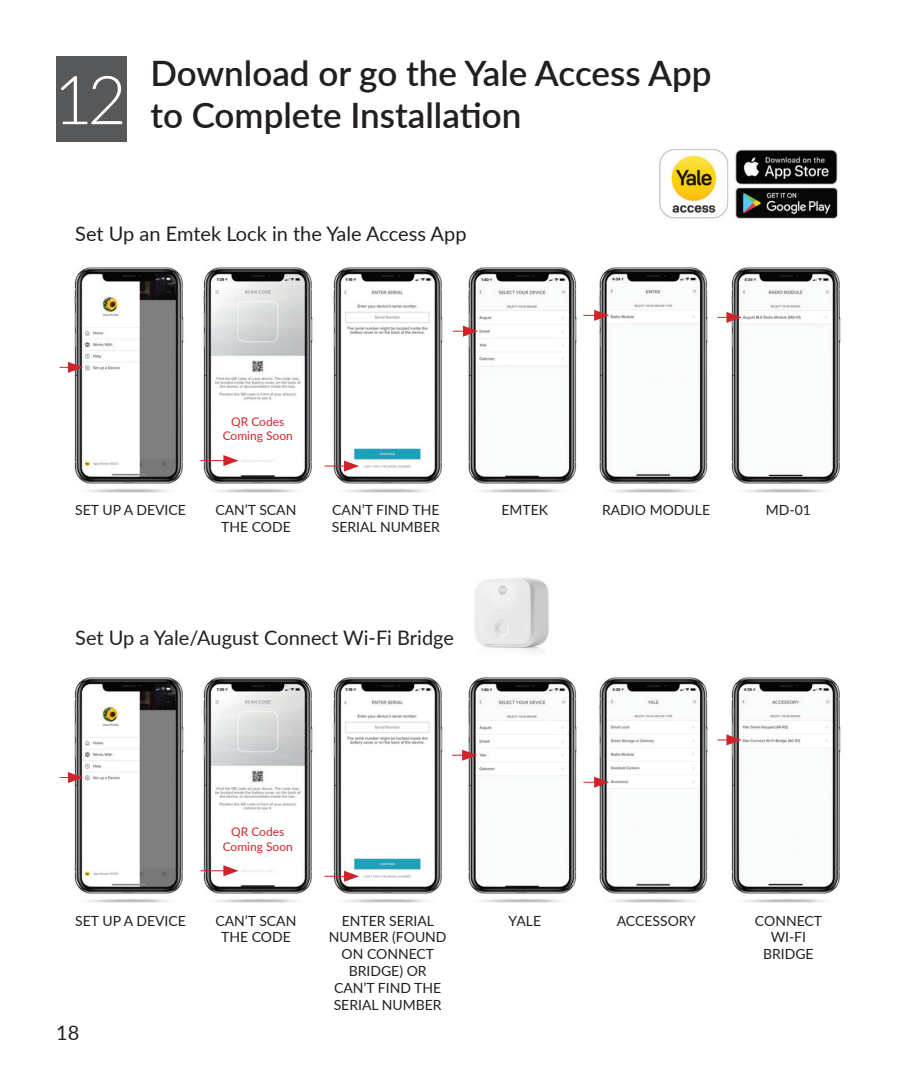
<style>
.page{position:relative;width:900px;height:1080px;background:#fff}
.page>*{position:absolute;margin:0;border:0;box-sizing:border-box;transform-origin:0 0}
.t1{font:300 67.5px "Lato";color:#fff}
.t2{font:600 35px "Lato";color:#231f20}
.t3{font:20px "Lato";color:#231f20}
.t4{font:14px/16.8px "Lato";color:#231f20;text-align:center}
.t5{font:12px "Lato";color:#d1232a}
</style>
<div class="page">
<div style="left:56px;top:56px;width:71px;height:86px;background:#57585a"></div>
<img style="left:333px;top:267px;width:110px;height:225px">
<img style="left:333px;top:677px;width:110px;height:226px">
<img style="left:468px;top:267px;width:109px;height:225px">
<img style="left:468px;top:677px;width:109px;height:226px">
<img style="left:599px;top:267px;width:109px;height:225px">
<img style="left:599px;top:677px;width:109px;height:226px">
<img style="left:731px;top:267px;width:110px;height:225px">
<img style="left:731px;top:677px;width:110px;height:226px">
<img style="left:203px;top:267px;width:110px;height:225px">
<img style="left:203px;top:677px;width:110px;height:226px">
<img style="left:74px;top:267px;width:110px;height:225px">
<img style="left:74px;top:677px;width:110px;height:226px">
<svg style="left:201px;top:455px;width:38px;height:11px"></svg>
<svg style="left:201px;top:865px;width:38px;height:11px"></svg>
<svg style="left:60px;top:362px;width:23px;height:11px"></svg>
<svg style="left:60px;top:772px;width:23px;height:11px"></svg>
<svg style="left:324px;top:461px;width:35px;height:11px"></svg>
<svg style="left:324px;top:871px;width:35px;height:11px"></svg>
<svg style="left:453px;top:326px;width:25px;height:11px"></svg>
<svg style="left:452px;top:750px;width:25px;height:11px"></svg>
<svg style="left:583px;top:310px;width:26px;height:11px"></svg>
<svg style="left:583px;top:777px;width:26px;height:11px"></svg>
<svg style="left:718px;top:312px;width:24px;height:11px"></svg>
<svg style="left:718px;top:734px;width:24px;height:11px"></svg>
<img style="left:474px;top:577px;width:75px;height:77px">
<img style="left:659px;top:149px;width:179px;height:70px">
<p class="t1" style="left:54px;top:53px;width:74px">12</p>
<p class="t2" style="left:150px;top:47px;width:563px">Download or go the Yale Access App</p>
<p class="t2" style="left:150px;top:89px;width:373px">to Complete Installation</p>
<p class="t3" style="left:75px;top:220px;width:393px">Set Up an Emtek Lock in the Yale Access App</p>
<p class="t4" style="left:75px;top:501px;width:112px">SET UP A DEVICE</p>
<p class="t5" style="left:231px;top:413px;width:55px">QR Codes</p>
<p class="t5" style="left:223px;top:427px;width:72px">Coming Soon</p>
<p class="t4" style="left:215px;top:501px;width:83px">CAN’T SCAN<br>THE CODE</p>
<p class="t4" style="left:332px;top:501px;width:109px">CAN’T FIND THE</p>
<p class="t4" style="left:332px;top:518px;width:110px">SERIAL NUMBER</p>
<p class="t3" style="left:75px;top:624px;width:380px">Set Up a Yale/August Connect Wi-Fi Bridge</p>
<p class="t4" style="left:502px;top:501px;width:48px">EMTEK</p>
<p class="t4" style="left:602px;top:501px;width:110px">RADIO MODULE</p>
<p class="t4" style="left:766px;top:501px;width:47px">MD-01</p>
<p class="t4" style="left:75px;top:912px;width:112px">SET UP A DEVICE</p>
<p class="t5" style="left:231px;top:823px;width:55px">QR Codes</p>
<p class="t5" style="left:223px;top:838px;width:72px">Coming Soon</p>
<p class="t4" style="left:215px;top:912px;width:83px">CAN’T SCAN<br>THE CODE</p>
<h3 class="t3" style="left:56px;top:1018px;width:25px">18</h3>
<p class="t4" style="left:329px;top:912px;width:119px">ENTER SERIAL<br>NUMBER (FOUND<br>ON CONNECT<br>BRIDGE) OR</p>
<p class="t4" style="left:334px;top:979px;width:109px">CAN’T FIND THE</p>
<p class="t4" style="left:334px;top:996px;width:110px">SERIAL NUMBER</p>
<p class="t4" style="left:509px;top:912px;width:34px">YALE</p>
<p class="t4" style="left:617px;top:912px;width:81px">ACCESSORY</p>
<p class="t4" style="left:755px;top:912px;width:69px">CONNECT</p>
<p class="t4" style="left:771px;top:928px;width:37px">WI-FI</p>
<p class="t4" style="left:763px;top:945px;width:52px">BRIDGE</p>
</div>
